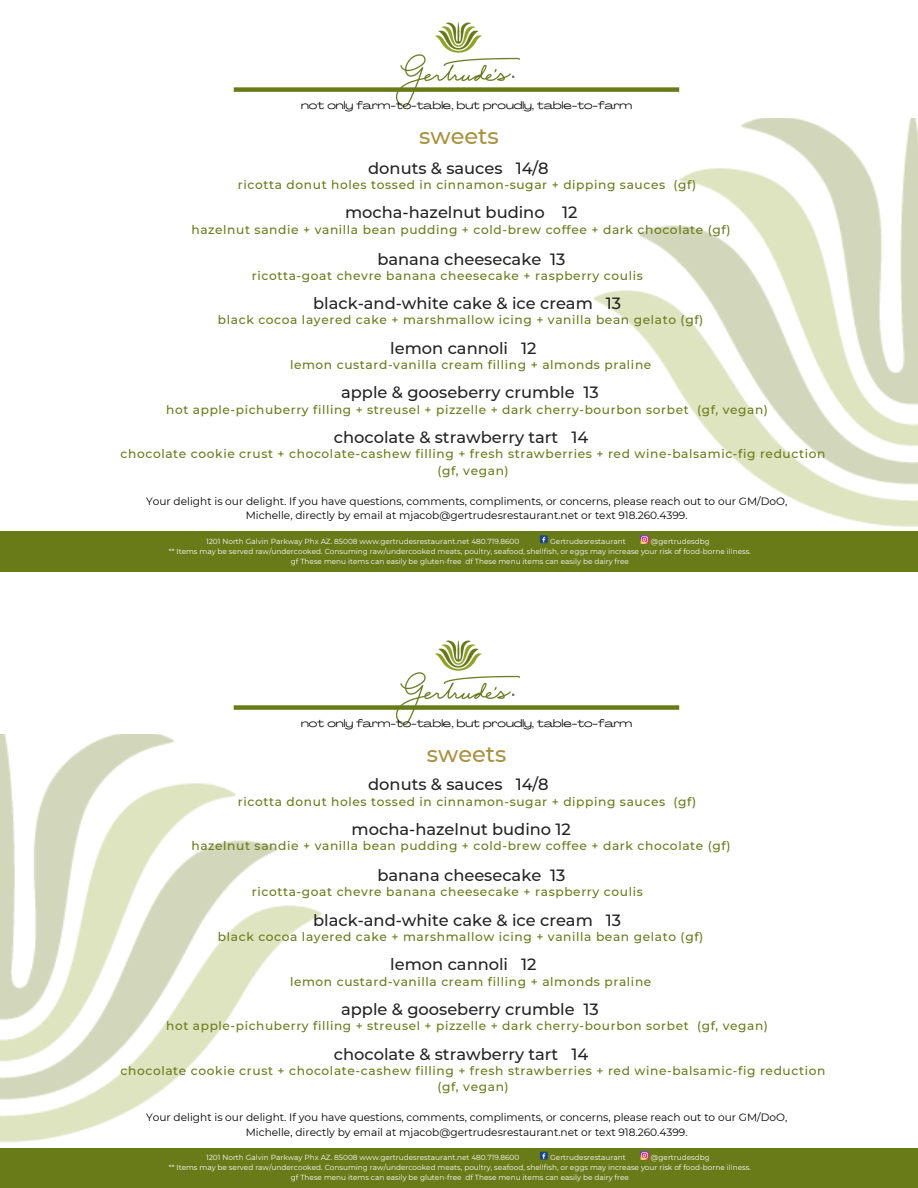
<style>
.page{position:relative;width:918px;height:1188px;background:#fff}
.page>*{position:absolute;margin:0;border:0;box-sizing:border-box;transform-origin:0 0}
.t1{font:500 22.5px "Montserrat";color:#a9913f}
.t2{font:500 16.2px "Montserrat";color:#222}
.t3{font:500 12.15px "Montserrat";letter-spacing:.05em;color:#697a19}
.t4{font:10.65px/14.1px "Montserrat";color:#000;text-align:center}
.t5{font:10.65px "Agrandir Grand";color:#000}
.t6{font:7.35px "Montserrat";color:#fff}
</style>
<div class="page">
<div style="left:0;top:532px;width:918px;height:40px;background:#697a19"></div>
<img style="left:397px;top:23px;width:122px;height:83px">
<div style="left:234px;top:87px;width:445px;height:5px;background:#697a19"></div>
<img style="left:0;top:735px;width:322px;height:408px">
<div style="left:0;top:1148px;width:918px;height:40px;background:#697a19"></div>
<svg style="left:641px;top:1152px;width:7px;height:7px"></svg>
<div style="left:540px;top:1152px;width:8px;height:8px;background:#1a4789"></div>
<svg style="left:542px;top:1153px;width:3px;height:6px"></svg>
<img style="left:534px;top:119px;width:384px;height:425px">
<img style="left:397px;top:641px;width:122px;height:83px">
<div style="left:234px;top:705px;width:445px;height:5px;background:#697a19"></div>
<p class="t5" style="left:301px;top:101px;width:332px">not only farm-to-table, but proudly, table-to-farm</p>
<p class="t1" style="left:419px;top:122px;width:81px">sweets</p>
<p class="t2" style="left:368px;top:158px;width:182px">donuts &amp; sauces 14/8</p>
<p class="t3" style="left:238px;top:177px;width:460px">ricotta donut holes tossed in cinnamon-sugar + dipping sauces (gf)</p>
<p class="t2" style="left:345px;top:203px;width:234px">mocha-hazelnut budino 12</p>
<p class="t3" style="left:191px;top:222px;width:541px">hazelnut sandie + vanilla bean pudding + cold-brew coffee + dark chocolate (gf)</p>
<p class="t2" style="left:377px;top:249px;width:189px">banana cheesecake 13</p>
<p class="t3" style="left:252px;top:268px;width:392px">ricotta-goat chevre banana cheesecake + raspberry coulis</p>
<p class="t2" style="left:313px;top:294px;width:310px">black-and-white cake &amp; ice cream 13</p>
<p class="t3" style="left:218px;top:313px;width:487px">black cocoa layered cake + marshmallow icing + vanilla bean gelato (gf)</p>
<p class="t2" style="left:390px;top:338px;width:148px">lemon cannoli 12</p>
<p class="t3" style="left:290px;top:357px;width:363px">lemon custard-vanilla cream filling + almonds praline</p>
<p class="t2" style="left:341px;top:383px;width:259px">apple &amp; gooseberry crumble 13</p>
<p class="t3" style="left:166px;top:402px;width:603px">hot apple-pichuberry filling + streusel + pizzelle + dark cherry-bourbon sorbet (gf, vegan)</p>
<p class="t2" style="left:334px;top:427px;width:256px">chocolate &amp; strawberry tart 14</p>
<p class="t3" style="left:121px;top:446px;width:706px">chocolate cookie crust + chocolate-cashew filling + fresh strawberries + red wine-balsamic-fig reduction</p>
<p class="t3" style="left:437px;top:463px;width:73px">(gf, vegan)</p>
<p class="t4" style="left:146px;top:494px;width:643px">Your delight is our delight. If you have questions, comments, compliments, or concerns, please reach out to our GM/DoO,<br>Michelle, directly by email at mjacob@gertrudesrestaurant.net or text 918.260.4399.</p>
<p class="t6" style="left:206px;top:537px;width:315px">1201 North Galvin Parkway Phx AZ. 85008 www.gertrudesrestaurant.net 480.719.8600</p>
<p class="t6" style="left:550px;top:537px;width:77px">Gertrudesrestaurant</p>
<p class="t6" style="left:651px;top:537px;width:61px">@gertrudesdbg</p>
<p class="t6" style="left:169px;top:547px;width:584px">** Items may be served raw/undercooked. Consuming raw/undercooked meats, poultry, seafood, shellfish, or eggs may increase your risk of food-borne illness.</p>
<p class="t6" style="left:291px;top:557px;width:340px">gf These menu items can easily be gluten-free df These menu items can easily be dairy free</p>
<p class="t5" style="left:301px;top:719px;width:332px">not only farm-to-table, but proudly, table-to-farm</p>
<p class="t1" style="left:427px;top:740px;width:81px">sweets</p>
<p class="t2" style="left:368px;top:775px;width:182px">donuts &amp; sauces 14/8</p>
<p class="t3" style="left:238px;top:794px;width:460px">ricotta donut holes tossed in cinnamon-sugar + dipping sauces (gf)</p>
<p class="t2" style="left:352px;top:819px;width:221px">mocha-hazelnut budino 12</p>
<p class="t3" style="left:191px;top:839px;width:541px">hazelnut sandie + vanilla bean pudding + cold-brew coffee + dark chocolate (gf)</p>
<p class="t2" style="left:377px;top:865px;width:189px">banana cheesecake 13</p>
<p class="t3" style="left:252px;top:885px;width:392px">ricotta-goat chevre banana cheesecake + raspberry coulis</p>
<p class="t2" style="left:313px;top:910px;width:310px">black-and-white cake &amp; ice cream 13</p>
<p class="t3" style="left:218px;top:929px;width:487px">black cocoa layered cake + marshmallow icing + vanilla bean gelato (gf)</p>
<p class="t2" style="left:390px;top:955px;width:148px">lemon cannoli 12</p>
<p class="t3" style="left:290px;top:974px;width:363px">lemon custard-vanilla cream filling + almonds praline</p>
<p class="t2" style="left:341px;top:999px;width:259px">apple &amp; gooseberry crumble 13</p>
<p class="t3" style="left:166px;top:1018px;width:603px">hot apple-pichuberry filling + streusel + pizzelle + dark cherry-bourbon sorbet (gf, vegan)</p>
<p class="t2" style="left:334px;top:1044px;width:256px">chocolate &amp; strawberry tart 14</p>
<p class="t3" style="left:121px;top:1063px;width:706px">chocolate cookie crust + chocolate-cashew filling + fresh strawberries + red wine-balsamic-fig reduction</p>
<p class="t3" style="left:437px;top:1079px;width:73px">(gf, vegan)</p>
<p class="t4" style="left:146px;top:1111px;width:643px">Your delight is our delight. If you have questions, comments, compliments, or concerns, please reach out to our GM/DoO,<br>Michelle, directly by email at mjacob@gertrudesrestaurant.net or text 918.260.4399.</p>
<p class="t6" style="left:206px;top:1153px;width:315px">1201 North Galvin Parkway Phx AZ. 85008 www.gertrudesrestaurant.net 480.719.8600</p>
<p class="t6" style="left:550px;top:1153px;width:77px">Gertrudesrestaurant</p>
<p class="t6" style="left:651px;top:1153px;width:61px">@gertrudesdbg</p>
<p class="t6" style="left:169px;top:1163px;width:584px">** Items may be served raw/undercooked. Consuming raw/undercooked meats, poultry, seafood, shellfish, or eggs may increase your risk of food-borne illness.</p>
<p class="t6" style="left:291px;top:1173px;width:340px">gf These menu items can easily be gluten-free df These menu items can easily be dairy free</p>
</div>
